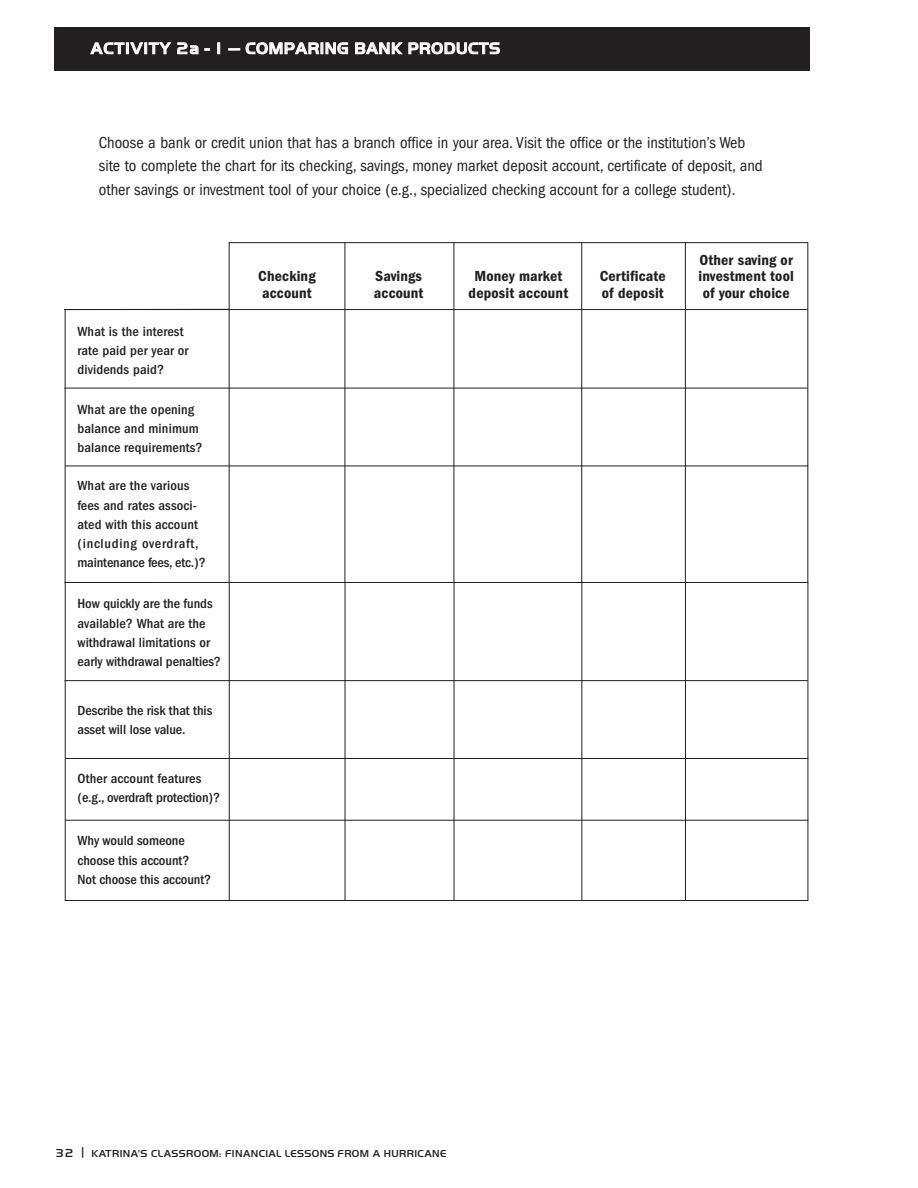
<style>
.page{position:relative;width:918px;height:1188px;background:#fff}
.page>*{position:absolute;margin:0;border:0;box-sizing:border-box;transform-origin:0 0}
.t1{font:condensed 16.5px/24px "Franklin Gothic";color:#231f20}
.t2{font:500 16.5px "Handel Gothic EF";letter-spacing:.04em;color:#fff}
.t3{font:600 condensed 15px/16.5px "Franklin Gothic";letter-spacing:.01em;color:#231f20;scale:1.05 1}
.t4{font:500 condensed 13.65px/19.2px "Franklin Gothic";letter-spacing:.005em;color:#231f20;scale:1.05 1}
.t5{font:500 10.5px "Handel Gothic EF";letter-spacing:.035em;color:#231f20}
.s1{font-size:12px}
</style>
<div class="page">
<div style="left:54px;top:27px;width:756px;height:44px;background:#231f20"></div>
<svg style="left:64px;top:242px;width:744px;height:340px"></svg>
<hr style="left:453px;top:243px;width:1px;height:339px;background:#231f20">
<hr style="left:581px;top:243px;width:1px;height:339px;background:#231f20">
<hr style="left:64px;top:388px;width:744px;height:1px;background:#231f20">
<hr style="left:65px;top:466px;width:743px;height:1px;background:#231f20">
<hr style="left:344px;top:243px;width:1px;height:339px;background:#231f20">
<hr style="left:685px;top:243px;width:1px;height:339px;background:#231f20">
<hr style="left:229px;top:309px;width:1px;height:273px;background:#231f20">
<svg style="left:64px;top:582px;width:744px;height:319px"></svg>
<hr style="left:454px;top:582px;width:1px;height:318px;background:#231f20">
<hr style="left:581px;top:582px;width:1px;height:318px;background:#231f20">
<hr style="left:65px;top:680px;width:743px;height:1px;background:#231f20">
<hr style="left:65px;top:758px;width:743px;height:1px;background:#231f20">
<hr style="left:65px;top:820px;width:743px;height:1px;background:#231f20">
<hr style="left:345px;top:582px;width:1px;height:318px;background:#231f20">
<hr style="left:685px;top:582px;width:1px;height:318px;background:#231f20">
<hr style="left:229px;top:582px;width:1px;height:319px;background:#231f20">
<p class="t2" style="left:91px;top:43px;width:411px">ACTIVITY 2a - 1 — COMPARING BANK PRODUCTS</p>
<p class="t1" style="left:99px;top:131px;width:666px">Choose a bank or credit union that has a branch office in your area. Visit the office or the institution’s Web site to complete the chart for its checking, savings, money market deposit account, certificate of deposit, and other savings or investment tool of your choice (e.g., specialized checking account for a college student).</p>
<p class="t4" style="left:77px;top:323px;width:107px">What is the interest rate paid per year or dividends paid?</p>
<p class="t4" style="left:77px;top:401px;width:121px">What are the opening balance and minimum balance requirements?</p>
<p class="t4" style="left:77px;top:477px;width:124px">What are the various fees and rates associ&shy;ated with this account (including overdraft, maintenance fees, etc.)?</p>
<p class="t4" style="left:78px;top:595px;width:138px">How quickly are the funds available? What are the withdrawal limitations or early withdrawal penalties?</p>
<p class="t4" style="left:78px;top:702px;width:130px">Describe the risk that this asset will lose value.</p>
<p class="t4" style="left:78px;top:770px;width:137px">Other account features (e.g., overdraft protection)?</p>
<p class="t4" style="left:78px;top:832px;width:129px">Why would someone choose this account?<br>Not choose this account?</p>
<p class="t3" style="left:258px;top:269px;width:56px">Checking account</p>
<p class="t3" style="left:374px;top:269px;width:49px">Savings account</p>
<p class="t3" style="left:469px;top:269px;width:96px;text-align:center">Money market deposit account</p>
<p class="t3" style="left:600px;top:269px;width:65px">Certificate of deposit</p>
<p class="t3" style="left:699px;top:253px;width:92px;text-align:justify">Other saving or investment tool of your choice</p>
<p class="t5" style="left:56px;top:1150px;width:392px"><span class="s1">32</span> | KATRINA’S CLASSROOM: FINANCIAL LESSONS FROM A HURRICANE</p>
</div>
